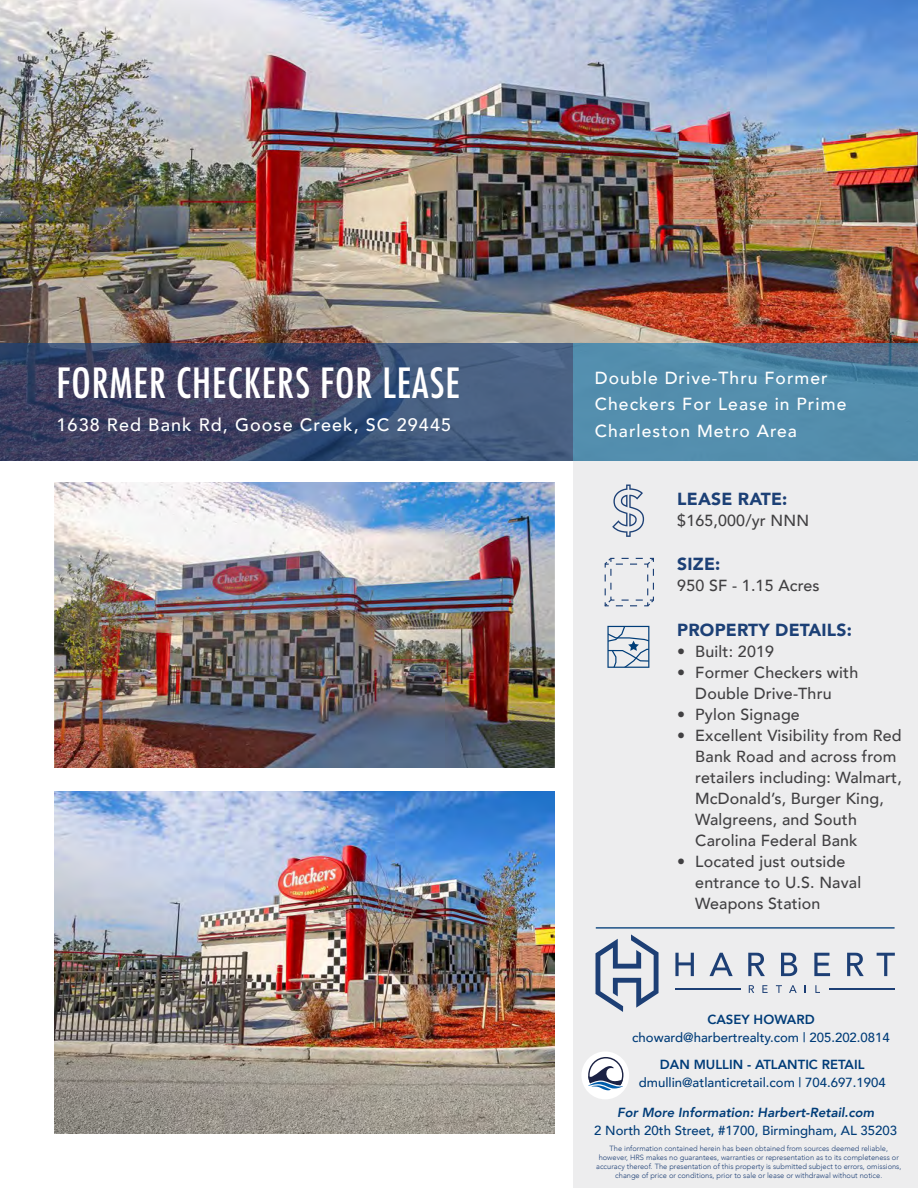
<style>
.page{position:relative;width:918px;height:1188px;background:#fff}
.page>*{position:absolute;margin:0;border:0;box-sizing:border-box;transform-origin:0 0}
.t1{font:500 condensed 40.5px "Futura";letter-spacing:.02em;color:#fff}
.t2{font:500 18px "Avenir";letter-spacing:.06em;color:#fff}
.t3{font:500 17.4px/26.5px "Avenir";letter-spacing:.06em;color:#fff}
.t4{font:900 17.4px "Avenir";letter-spacing:.01em;color:#1c4076}
.t5{font:500 16.05px/21px "Avenir";letter-spacing:.01em;color:#414042}
.t6{font:500 13.2px "Avenir";color:#003c78}
.t7{font:italic 800 13.2px "Avenir";color:#003c78}
.t8{font:800 13.2px "Avenir";color:#003c78}
.t9{font:300 7.5px/9px "Avenir";color:#1d3f75;text-align:center}
</style>
<div class="page">
<img style="left:0;top:0;width:918px;height:460px">
<div style="left:573px;top:461px;width:345px;height:727px;background:#ededee"></div>
<svg style="left:1px;top:343px;width:572px;height:117px;background:#3f4a6c"></svg>
<svg style="left:574px;top:343px;width:344px;height:117px;background:#528aa9"></svg>
<svg style="left:612px;top:485px;width:32px;height:52px"></svg>
<svg style="left:607px;top:626px;width:42px;height:42px"></svg>
<svg style="left:604px;top:557px;width:50px;height:50px"></svg>
<svg style="left:596px;top:934px;width:63px;height:78px"></svg>
<svg style="left:675px;top:953px;width:19px;height:23px"></svg>
<svg style="left:709px;top:953px;width:24px;height:23px"></svg>
<svg style="left:748px;top:953px;width:17px;height:23px"></svg>
<svg style="left:781px;top:953px;width:16px;height:23px"></svg>
<svg style="left:814px;top:953px;width:16px;height:23px"></svg>
<svg style="left:847px;top:953px;width:17px;height:23px"></svg>
<svg style="left:877px;top:953px;width:18px;height:23px"></svg>
<svg style="left:749px;top:985px;width:5px;height:8px"></svg>
<svg style="left:762px;top:985px;width:6px;height:8px"></svg>
<svg style="left:789px;top:985px;width:8px;height:8px"></svg>
<svg style="left:815px;top:985px;width:5px;height:8px"></svg>
<svg style="left:776px;top:985px;width:6px;height:8px"></svg>
<hr style="left:829px;top:988px;width:66px;height:1px;background:#1d3f75">
<hr style="left:675px;top:988px;width:66px;height:1px;background:#1d3f75">
<hr style="left:596px;top:927px;width:299px;height:2px;background:#003c78">
<img style="left:54px;top:792px;width:500px;height:342px">
<img style="left:54px;top:483px;width:500px;height:285px">
<div style="left:581px;top:1051px;width:48px;height:48px;background:#fff;border-radius:50%"></div>
<svg style="left:588px;top:1057px;width:35px;height:34px"></svg>
<h1 class="t1" style="left:57px;top:358px;width:405px">FORMER CHECKERS FOR LEASE</h1>
<h2 class="t2" style="left:57px;top:409px;width:396px">1638 Red Bank Rd, Goose Creek, SC 29445</h2>
<h3 class="t3" style="left:595px;top:364px;width:253px">Double Drive-Thru Former<br>Checkers For Lease in Prime<br>Charleston Metro Area</h3>
<h3 class="t4" style="left:677px;top:484px;width:112px">LEASE RATE:</h3>
<h3 class="t5" style="left:677px;top:509px;width:133px">$165,000/yr NNN</h3>
<h3 class="t4" style="left:677px;top:550px;width:45px">SIZE:</h3>
<h3 class="t5" style="left:677px;top:575px;width:144px">950 SF - 1.15 Acres</h3>
<h3 class="t4" style="left:677px;top:615px;width:176px">PROPERTY DETAILS:</h3>
<h3 class="t5" style="left:677px;top:640px;width:98px">• Built: 2019</h3>
<h3 class="t5" style="left:677px;top:661px;width:182px;text-align:center">• Former Checkers with<br>Double Drive-Thru</h3>
<h3 class="t5" style="left:677px;top:703px;width:124px">• Pylon Signage</h3>
<h3 class="t5" style="left:695px;top:724px;width:208px;text-indent:-18px">• Excellent Visibility from Red<br>Bank Road and across from retailers including: Walmart,<br>McDonald’s, Burger King,<br>Walgreens, and South<br>Carolina Federal Bank</h3>
<h3 class="t5" style="left:695px;top:850px;width:167px;text-indent:-18px">• Located just outside entrance to U.S. Naval<br>Weapons Station</h3>
<h3 class="t8" style="left:707px;top:1009px;width:109px">CASEY HOWARD</h3>
<h3 class="t6" style="left:632px;top:1026px;width:259px">choward@harbertrealty.com | 205.202.0814</h3>
<h3 class="t8" style="left:660px;top:1054px;width:206px">DAN MULLIN - ATLANTIC RETAIL</h3>
<h3 class="t6" style="left:639px;top:1071px;width:248px">dmullin@atlanticretail.com | 704.697.1904</h3>
<h3 class="t7" style="left:617px;top:1104px;width:259px">For More Information: Harbert-Retail.com</h3>
<h3 class="t6" style="left:594px;top:1119px;width:304px">2 North 20th Street, #1700, Birmingham, AL 35203</h3>
<p class="t9" style="left:596px;top:1144px;width:307px">The information contained herein has been obtained from sources deemed reliable, however, HRS makes no guarantees, warranties or representation as to its completeness or accuracy thereof. The presentation of this property is submitted subject to errors, omissions, change of price or conditions, prior to sale or lease or withdrawal without notice.</p>
</div>
